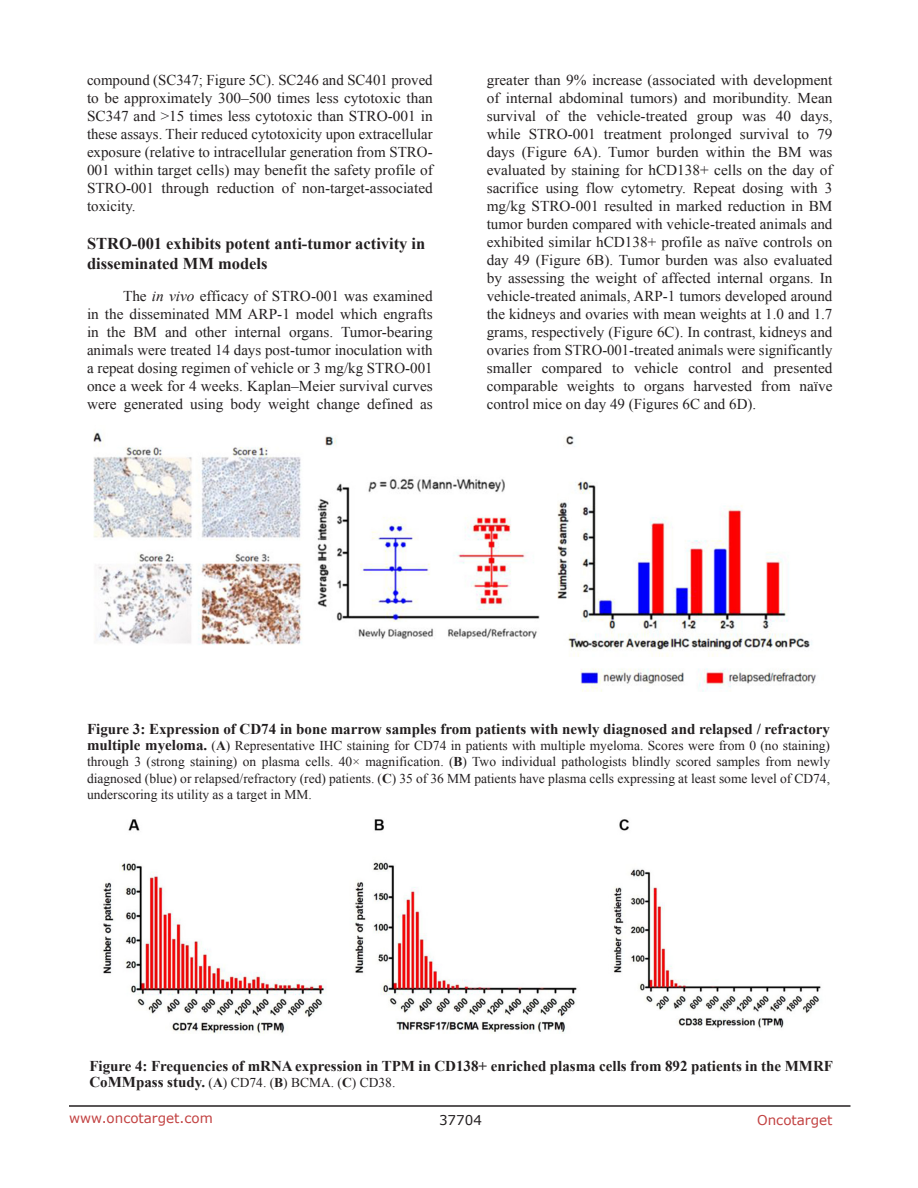
<style>
.page{position:relative;width:918px;height:1188px;background:#fff}
.page>*{position:absolute;margin:0;border:0;box-sizing:border-box;transform-origin:0 0}
.SubHeading{font:700 16.5px/19.8px "Times New Roman";color:#231f20}
.BodyText{font:15px/18px "Times New Roman";color:#231f20;text-align:justify}
.Figuretrx{font:700 15px "Times New Roman";color:#231f20}
.Figuretrx-2{font:13.5px/16.2px "Times New Roman";color:#231f20;text-align:justify}
.t1{font:13.5px "Verdana";color:#c24141}
.t2{font:13.5px "Verdana";color:#231f20}
.s1{font-style:italic}
.s2{font-weight:700;font-size:15px}
.s3{font-weight:700}
</style>
<div class="page">
<hr style="left:69px;top:1105px;width:781px;height:2px;background:#231f20">
<img style="left:94px;top:432px;width:722px;height:259px">
<img style="left:102px;top:819px;width:719px;height:215px">
<p class="BodyText" style="left:87px;top:71px;width:347px">compound (SC347; Figure 5C). SC246 and SC401 proved to be approximately 300–500 times less cytotoxic than SC347 and &gt;15 times less cytotoxic than STRO-001 in these assays. Their reduced cytotoxicity upon extracellular exposure (relative to intracellular generation from STRO-001 within target cells) may benefit the safety profile of STRO-001 through reduction of non-target-associated toxicity.</p>
<p class="SubHeading" style="left:87px;top:233px;width:340px">STRO-001 exhibits potent anti-tumor activity in disseminated MM models</p>
<p class="BodyText" style="left:87px;top:286px;width:347px;text-indent:36px">The <span class="s1">in vivo</span> efficacy of STRO-001 was examined in the disseminated MM ARP-1 model which engrafts in the BM and other internal organs. Tumor-bearing animals were treated 14 days post-tumor inoculation with a repeat dosing regimen of vehicle or 3 mg/kg STRO-001 once a week for 4 weeks. Kaplan–Meier survival curves were generated using body weight change defined as</p>
<p class="BodyText" style="left:487px;top:71px;width:347px">greater than 9% increase (associated with development of internal abdominal tumors) and moribundity. Mean survival of the vehicle-treated group was 40 days, while STRO-001 treatment prolonged survival to 79 days (Figure 6A). Tumor burden within the BM was evaluated by staining for hCD138+ cells on the day of sacrifice using flow cytometry. Repeat dosing with 3 mg/kg STRO-001 resulted in marked reduction in BM tumor burden compared with vehicle-treated animals and exhibited similar hCD138+ profile as naïve controls on day 49 (Figure 6B). Tumor burden was also evaluated by assessing the weight of affected internal organs. In vehicle-treated animals, ARP-1 tumors developed around the kidneys and ovaries with mean weights at 1.0 and 1.7 grams, respectively (Figure 6C). In contrast, kidneys and ovaries from STRO-001-treated animals were significantly smaller compared to vehicle control and presented comparable weights to organs harvested from naïve control mice on day 49 (Figures 6C and 6D).</p>
<p class="Figuretrx" style="left:87px;top:719px;width:745px">Figure 3: Expression of CD74 in bone marrow samples from patients with newly diagnosed and relapsed / refractory</p>
<p class="Figuretrx-2" style="left:87px;top:737px;width:745px"><span class="s2">multiple myeloma.</span> (<span class="s3">A</span>) Representative IHC staining for CD74 in patients with multiple myeloma. Scores were from 0 (no staining) through 3 (strong staining) on plasma cells. 40× magnification. (<span class="s3">B</span>) Two individual pathologists blindly scored samples from newly diagnosed (blue) or relapsed/refractory (red) patients. (<span class="s3">C</span>) 35 of 36 MM patients have plasma cells expressing at least some level of CD74, underscoring its utility as a target in MM.</p>
<p class="Figuretrx" style="left:89px;top:1056px;width:745px">Figure 4: Frequencies of mRNA expression in TPM in CD138+ enriched plasma cells from 892 patients in the MMRF</p>
<p class="Figuretrx-2" style="left:89px;top:1074px;width:307px"><span class="s2">CoMMpass study.</span> (<span class="s3">A</span>) CD74. (<span class="s3">B</span>) BCMA. (<span class="s3">C</span>) CD38.</p>
<p class="t1" style="left:69px;top:1109px;width:145px">www.oncotarget.com</p>
<p class="t2" style="left:439px;top:1111px;width:44px">37704</p>
<p class="t1" style="left:757px;top:1111px;width:77px">Oncotarget</p>
</div>
